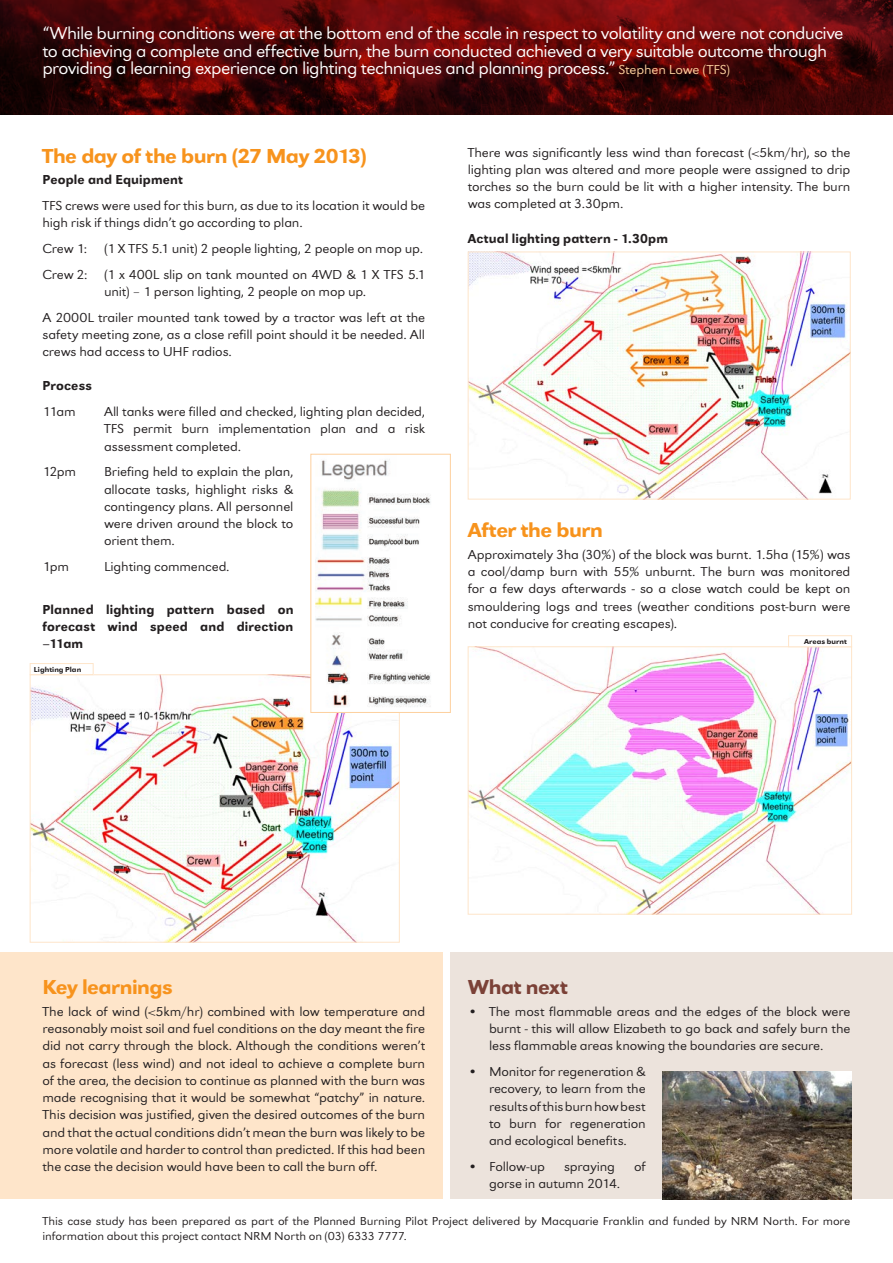
<style>
.page{position:relative;width:893px;height:1263px;background:#fff}
.page>*{position:absolute;margin:0;border:0;box-sizing:border-box;transform-origin:0 0}
.headings{font:500 expanded 21px "AFF Australian Sans";letter-spacing:-.025em;color:#f7931d}
.headings-2{font:500 expanded 21px "AFF Australian Sans";letter-spacing:-.025em;color:#7b4137}
.copy{font:18px/17.2px "AFF Australian Sans Light Extra Wide";letter-spacing:-.035em;color:#fff}
.copy-2{font:13.5px/17.2px "AFF Australian Sans Light Extra Wide";letter-spacing:-.015em;color:#231f20;text-align:justify}
.copy-3{font:500 expanded 13.5px/17.2px "AFF Australian Sans";letter-spacing:.01em;color:#231f20;text-align:justify;scale:.95 1}
.bold_copy{font:500 expanded 13.5px "AFF Australian Sans";letter-spacing:.01em;color:#231f20;scale:.95 1}
.copy-4{font:12px/15px "AFF Australian Sans Light Extra Wide";letter-spacing:-.01em;color:#231f20}
.copy-5{font:500 expanded 7.5px "AFF Australian Sans";letter-spacing:.005em;color:#231f20}
.s1{font-size:13.5px;color:#fdd09e}
</style>
<div class="page">
<img style="left:0;top:0;width:893px;height:115px">
<div style="left:0;top:952px;width:442px;height:247px;background:#fee5ca"></div>
<div style="left:451px;top:952px;width:442px;height:247px;background:#ece3dc"></div>
<img style="left:470px;top:254px;width:379px;height:243px">
<div style="left:468px;top:252px;width:383px;height:247px;border:1px solid #fee5ca"></div>
<img style="left:32px;top:676px;width:366px;height:265px">
<div style="left:30px;top:674px;width:370px;height:269px;border:1px solid #fee5ca"></div>
<img style="left:663px;top:1071px;width:189px;height:128px">
<div style="left:311px;top:454px;width:139px;height:258px;background:#fff"></div>
<img style="left:315px;top:459px;width:116px;height:248px">
<div style="left:310px;top:454px;width:141px;height:259px;border:1px solid #fdd09e"></div>
<img style="left:470px;top:648px;width:380px;height:264px">
<div style="left:468px;top:646px;width:384px;height:268px;border:1px solid #fee5ca"></div>
<div style="left:30px;top:663px;width:64px;height:12px;border:1px solid #fee5ca"></div>
<div style="left:788px;top:635px;width:64px;height:12px;border:1px solid #fee5ca"></div>
<p class="copy" style="left:43px;top:25px;width:803px">“While burning conditions were at the bottom end of the scale in respect to volatility and were not conducive to achieving a complete and effective burn, the burn conducted achieved a very suitable outcome through providing a learning experience on lighting techniques and planning process.” <span class="s1">Stephen Lowe (TFS)</span></p>
<p class="headings" style="left:43px;top:143px;width:326px">The day of the burn (27 May 2013)</p>
<p class="copy-3" style="left:43px;top:171px;width:149px">People and Equipment</p>
<p class="copy-2" style="left:43px;top:197px;width:384px">TFS crews were used for this burn, as due to its location it would be high risk if things didn’t go according to plan.</p>
<p class="copy-2" style="left:43px;top:240px;width:382px">Crew 1: (1 X TFS 5.1 unit) 2 people lighting, 2 people on mop up.</p>
<p class="copy-2" style="left:43px;top:265px;width:384px;text-align:center">Crew 2: (1 x 400L slip on tank mounted on 4WD &amp; 1 X TFS 5.1 unit) – 1 person lighting, 2 people on mop up.</p>
<p class="copy-2" style="left:43px;top:308px;width:384px">A 2000L trailer mounted tank towed by a tractor was left at the safety meeting zone, as a close refill point should it be needed. All crews had access to UHF radios.</p>
<p class="copy-3" style="left:43px;top:377px;width:54px">Process</p>
<p class="copy-2" style="left:43px;top:403px;width:35px">11am</p>
<p class="copy-2" style="left:104px;top:403px;width:323px">All tanks were filled and checked, lighting plan decided, TFS permit burn implementation plan and a risk assessment completed.</p>
<p class="copy-2" style="left:43px;top:463px;width:35px">12pm</p>
<p class="copy-2" style="left:104px;top:463px;width:191px">Briefing held to explain the plan, allocate tasks, highlight risks &amp; contingency plans. All personnel were driven around the block to orient them.</p>
<p class="copy-2" style="left:43px;top:558px;width:28px">1pm</p>
<p class="copy-2" style="left:104px;top:558px;width:127px">Lighting commenced.</p>
<p class="copy-3" style="left:43px;top:601px;width:266px">Planned lighting pattern based on forecast wind speed and direction –11am</p>
<p class="copy-5" style="left:34px;top:665px;width:49px">Lighting Plan</p>
<p class="copy-2" style="left:468px;top:144px;width:384px">There was significantly less wind than forecast (&lt;5km/hr), so the lighting plan was altered and more people were assigned to drip torches so the burn could be lit with a higher intensity. The burn was completed at 3.30pm.</p>
<p class="bold_copy" style="left:468px;top:230px;width:212px">Actual lighting pattern - 1.30pm</p>
<p class="headings" style="left:468px;top:518px;width:137px">After the burn</p>
<p class="copy-2" style="left:468px;top:546px;width:384px">Approximately 3ha (30%) of the block was burnt. 1.5ha (15%) was a cool/damp burn with 55% unburnt. The burn was monitored for a few days afterwards - so a close watch could be kept on smouldering logs and trees (weather conditions post-burn were not conducive for creating escapes).</p>
<p class="copy-5" style="left:804px;top:637px;width:44px">Areas burnt</p>
<p class="headings" style="left:43px;top:975px;width:132px">Key learnings</p>
<p class="copy-2" style="left:43px;top:1003px;width:384px">The lack of wind (&lt;5km/hr) combined with low temperature and reasonably moist soil and fuel conditions on the day meant the fire did not carry through the block. Although the conditions weren’t as forecast (less wind) and not ideal to achieve a complete burn of the area, the decision to continue as planned with the burn was made recognising that it would be somewhat “patchy” in nature.<br>This decision was justified, given the desired outcomes of the burn and that the actual conditions didn’t mean the burn was likely to be more volatile and harder to control than predicted. If this had been the case the decision would have been to call the burn off.</p>
<p class="headings-2" style="left:468px;top:975px;width:102px">What next</p>
<p class="copy-2" style="left:489px;top:1003px;width:363px;text-indent:-21px">• The most flammable areas and the edges of the block were burnt - this will allow Elizabeth to go back and safely burn the less flammable areas knowing the boundaries are secure.</p>
<p class="copy-2" style="left:489px;top:1063px;width:158px;text-indent:-21px">• Monitor for regeneration &amp; recovery, to learn from the results of this burn how best to burn for regeneration and ecological benefits.</p>
<p class="copy-2" style="left:468px;top:1158px;width:79px">• Follow-up</p>
<p class="copy-2" style="left:564px;top:1158px;width:52px">spraying</p>
<p class="copy-2" style="left:634px;top:1158px;width:13px">of</p>
<p class="copy-2" style="left:489px;top:1175px;width:133px">gorse in autumn 2014.</p>
<p class="copy-4" style="left:43px;top:1214px;width:809px">This case study has been prepared as part of the Planned Burning Pilot Project delivered by Macquarie Franklin and funded by NRM North. For more information about this project contact NRM North on (03) 6333 7777.</p>
</div>
